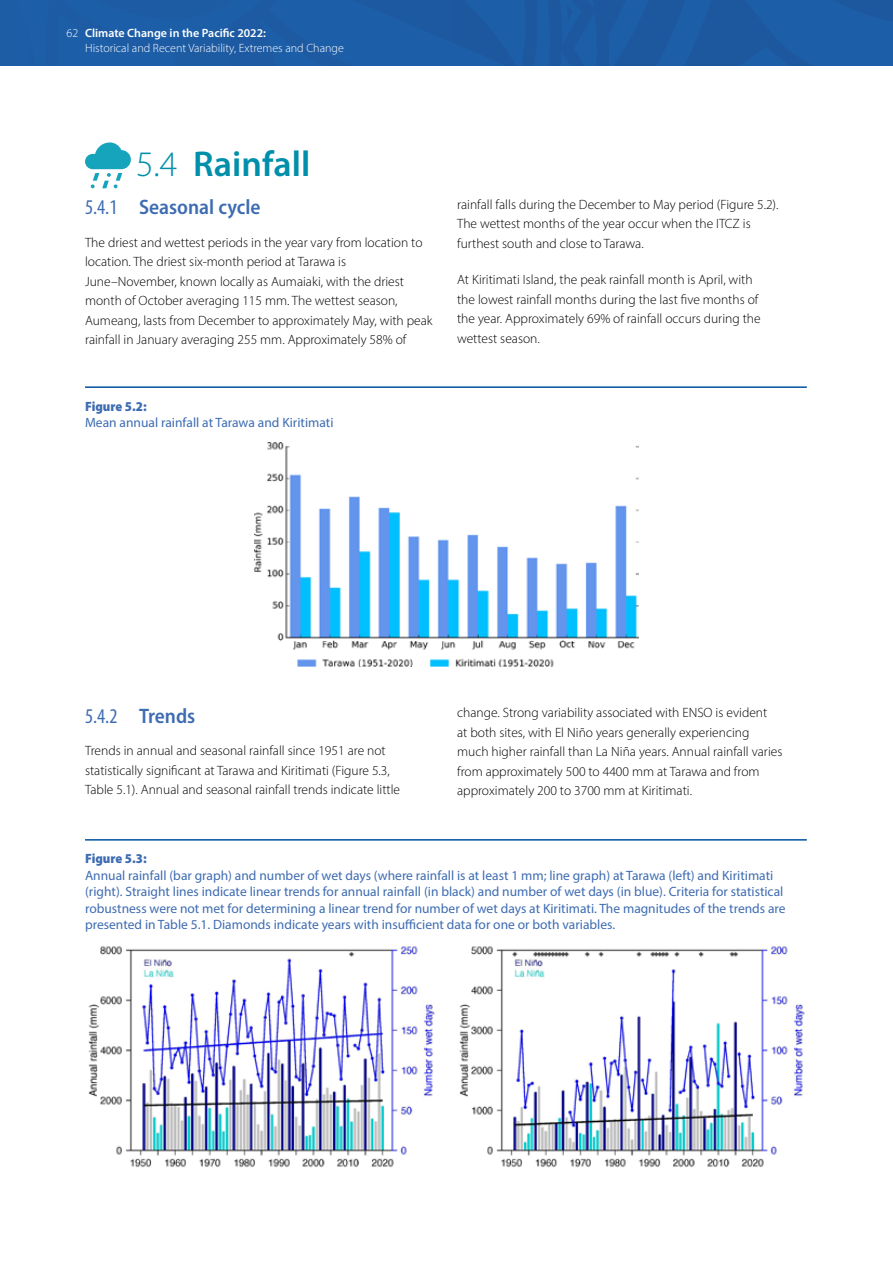
<style>
.page{position:relative;width:893px;height:1263px;background:#fff}
.page>*{position:absolute;margin:0;border:0;box-sizing:border-box;transform-origin:0 0}
.t1{font:600 36px "Myriad Pro";color:#008fab}
.t2{font:600 semi-condensed 21px "Myriad Pro";color:#3e6cb2}
.t3{font:300 13.5px/19.5px "Myriad Pro";color:#000}
.t4{font:13.5px/16.5px "Myriad Pro";color:#3e6cb2}
.t5{font:900 semi-condensed 13.5px "Myriad Pro";color:#3e6cb2}
.t6{font:300 12px "Myriad Pro";color:#fff}
.t7{font:600 12px "Myriad Pro";color:#fff}
.s1{font-weight:300}
.s2{font-weight:400;font-stretch:condensed}
</style>
<div class="page">
<svg style="left:0;top:0;width:893px;height:66px;background:#1d5ba4"></svg>
<hr style="left:85px;top:386px;width:722px;height:2px;background:#00519f">
<hr style="left:85px;top:839px;width:722px;height:2px;background:#00519f">
<svg style="left:85px;top:142px;width:46px;height:46px"></svg>
<img style="left:255px;top:442px;width:383px;height:224px">
<img style="left:88px;top:945px;width:347px;height:223px">
<img style="left:459px;top:945px;width:346px;height:223px">
<p class="t7" style="left:85px;top:25px;width:182px">Climate Change in the Pacific 2022:</p>
<p class="t6" style="left:85px;top:40px;width:260px">Historical and Recent Variability, Extremes and Change</p>
<p class="t6" style="left:67px;top:25px;width:13px">62</p>
<h1 class="t1" style="left:136px;top:141px;width:176px"><span class="s1">5.4</span> Rainfall</h1>
<h2 class="t2" style="left:85px;top:194px;width:177px"><span class="s2">5.4.1</span> Seasonal cycle</h2>
<p class="t3" style="left:85px;top:232px;width:349px">The driest and wettest periods in the year vary from location to location. The driest six-month period at Tarawa is June–November, known locally as Aumaiaki, with the driest month of October averaging 115 mm. The wettest season, Aumeang, lasts from December to approximately May, with peak rainfall in January averaging 255 mm. Approximately 58% of</p>
<p class="t5" style="left:85px;top:397px;width:63px">Figure 5.2:</p>
<p class="t4" style="left:85px;top:414px;width:250px">Mean annual rainfall at Tarawa and Kiritimati</p>
<p class="t3" style="left:457px;top:194px;width:323px">rainfall falls during the December to May period (Figure 5.2).<br>The wettest months of the year occur when the ITCZ is furthest south and close to Tarawa.</p>
<p class="t3" style="left:457px;top:270px;width:305px">At Kiritimati Island, the peak rainfall month is April, with the lowest rainfall months during the last five months of the year. Approximately 69% of rainfall occurs during the wettest season.</p>
<h2 class="t2" style="left:85px;top:703px;width:112px"><span class="s2">5.4.2</span> Trends</h2>
<p class="t3" style="left:85px;top:741px;width:317px">Trends in annual and seasonal rainfall since 1951 are not statistically significant at Tarawa and Kiritimati (Figure 5.3,<br>Table 5.1). Annual and seasonal rainfall trends indicate little</p>
<p class="t3" style="left:457px;top:703px;width:327px">change. Strong variability associated with ENSO is evident<br>at both sites, with El Niño years generally experiencing much higher rainfall than La Niña years. Annual rainfall varies from approximately 500 to 4400 mm at Tarawa and from approximately 200 to 3700 mm at Kiritimati.</p>
<p class="t5" style="left:85px;top:850px;width:63px">Figure 5.3:</p>
<p class="t4" style="left:85px;top:867px;width:702px">Annual rainfall (bar graph) and number of wet days (where rainfall is at least 1 mm; line graph) at Tarawa (left) and Kiritimati (right). Straight lines indicate linear trends for annual rainfall (in black) and number of wet days (in blue). Criteria for statistical robustness were not met for determining a linear trend for number of wet days at Kiritimati. The magnitudes of the trends are presented in Table 5.1. Diamonds indicate years with insufficient data for one or both variables.</p>
</div>
